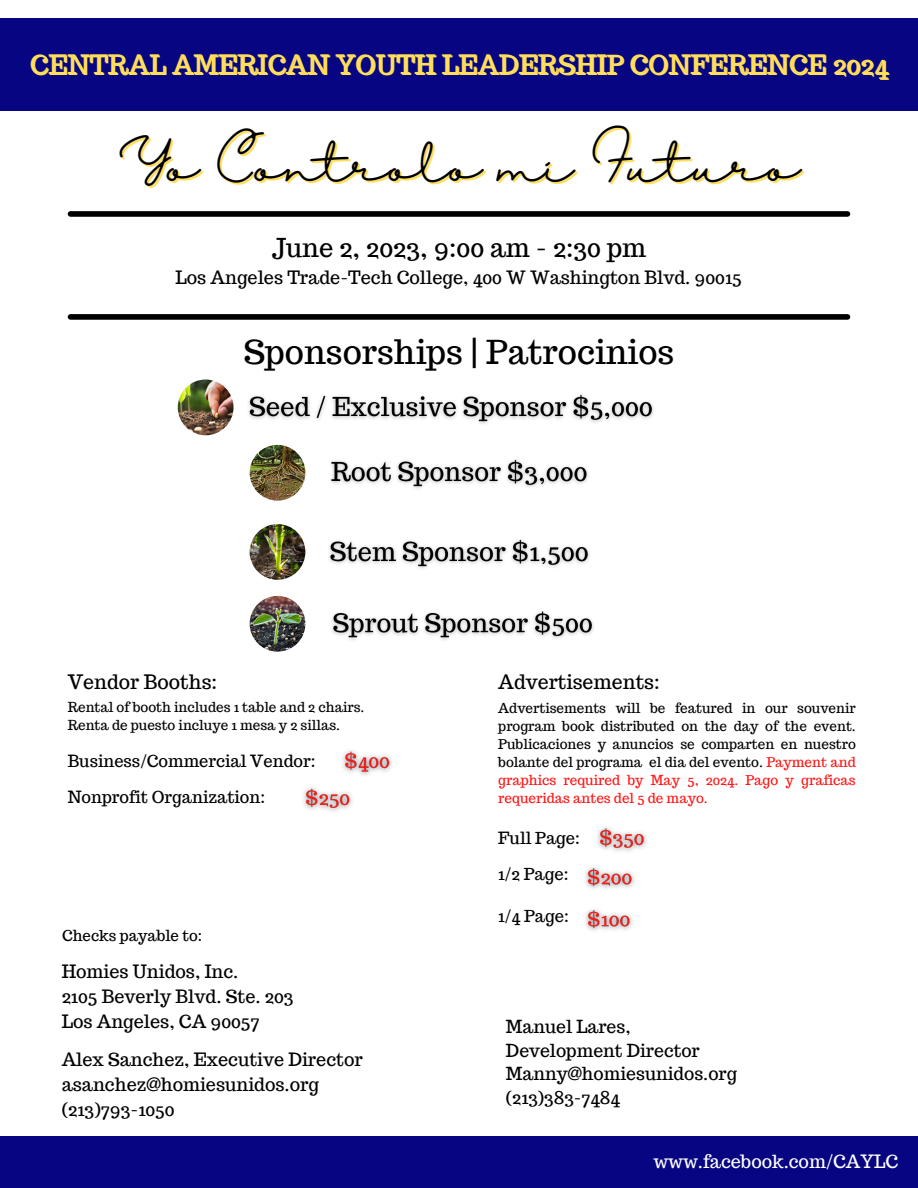
<style>
.page{position:relative;width:918px;height:1188px;background:#fff}
.page>*{position:absolute;margin:0;border:0;box-sizing:border-box;transform-origin:0 0}
.t1{font:45px "Halimun";color:#000}
.t2{font:33px "Trocchi";color:#000}
.t3{font:26.25px "Trocchi";color:#ffde59}
.t4{font:25.5px "Trocchi";color:#000}
.t5{font:19.5px "Trocchi";color:#000}
.t6{font:18px/24.8px "Trocchi";color:#000}
.t7{font:18px "Trocchi";color:#fff}
.t8{font:17.55px/23.9px "Trocchi";color:#000}
.t9{font:16.5px/35.4px "Trocchi";color:#000}
.t10{font:15px "Trocchi";color:#000}
.t11{font:13.5px/18px "Trocchi";color:#000}
.s1{color:#ff1616}
</style>
<div class="page">
<div style="left:0;top:18px;width:918px;height:93px;background:#070582"></div>
<div style="left:70px;top:211px;width:778px;height:6px;background:#000"></div>
<div style="left:70px;top:314px;width:778px;height:6px;background:#000"></div>
<div style="left:0;top:1137px;width:918px;height:51px;background:#070582"></div>
<img style="left:178px;top:380px;width:55px;height:55px;border-radius:50%">
<img style="left:250px;top:445px;width:55px;height:56px;border-radius:50%">
<img style="left:250px;top:524px;width:55px;height:56px;border-radius:50%">
<img style="left:250px;top:596px;width:55px;height:56px;border-radius:50%">
<img style="left:248px;top:394px;width:406px;height:30px">
<img style="left:331px;top:459px;width:257px;height:30px">
<img style="left:329px;top:539px;width:261px;height:30px">
<img style="left:332px;top:611px;width:262px;height:29px">
<img style="left:342px;top:750px;width:50px;height:26px">
<img style="left:303px;top:787px;width:50px;height:25px">
<img style="left:597px;top:827px;width:50px;height:25px">
<img style="left:585px;top:867px;width:50px;height:22px">
<img style="left:585px;top:909px;width:48px;height:22px">
<h3 class="t3" style="left:30px;top:47px;width:860px">CENTRAL AMERICAN YOUTH LEADERSHIP CONFERENCE 2024</h3>
<h1 class="t1" style="left:118px;top:140px;width:684px">Yo Controlo mi Futuro</h1>
<h3 class="t4" style="left:272px;top:231px;width:376px">June 2, 2023, 9:00 am - 2:30 pm</h3>
<h3 class="t6" style="left:175px;top:265px;width:568px">Los Angeles Trade-Tech College, 400 W Washington Blvd. 90015</h3>
<h2 class="t2" style="left:244px;top:330px;width:432px">Sponsorships | Patrocinios</h2>
<h3 class="t5" style="left:68px;top:669px;width:151px">Vendor Booths:</h3>
<h3 class="t5" style="left:498px;top:669px;width:163px">Advertisements:</h3>
<p class="t11" style="left:68px;top:698px;width:298px">Rental of booth includes 1 table and 2 chairs.<br>Renta de puesto incluye 1 mesa y 2 sillas.</p>
<p class="t9" style="left:68px;top:743px;width:249px">Business/Commercial Vendor:<br>Nonprofit Organization:</p>
<p class="t11" style="left:498px;top:699px;width:359px;text-align:justify">Advertisements will be featured in our souvenir program book distributed on the day of the event.<br>Publicaciones y anuncios se comparten en nuestro bolante del programa el dia del evento. <span class="s1">Payment and graphics required by May 5, 2024. Pago y graficas requeridas antes del 5 de mayo.</span></p>
<p class="t9" style="left:498px;top:820px;width:83px">Full Page:<br>1/2 Page:</p>
<p class="t10" style="left:62px;top:926px;width:141px">Checks payable to:</p>
<h3 class="t6" style="left:62px;top:959px;width:233px">Homies Unidos, Inc.<br>2105 Beverly Blvd. Ste. 203<br>Los Angeles, CA 90057</h3>
<h3 class="t6" style="left:62px;top:1047px;width:303px">Alex Sanchez, Executive Director asanchez@homiesunidos.org (213)793-1050</h3>
<p class="t9" style="left:498px;top:898px;width:72px">1/4 Page:</p>
<p class="t8" style="left:506px;top:1014px;width:233px">Manuel Lares,<br>Development Director<br>Manny@homiesunidos.org (213)383-7484</p>
<h3 class="t7" style="left:653px;top:1150px;width:246px">www.facebook.com/CAYLC</h3>
</div>
